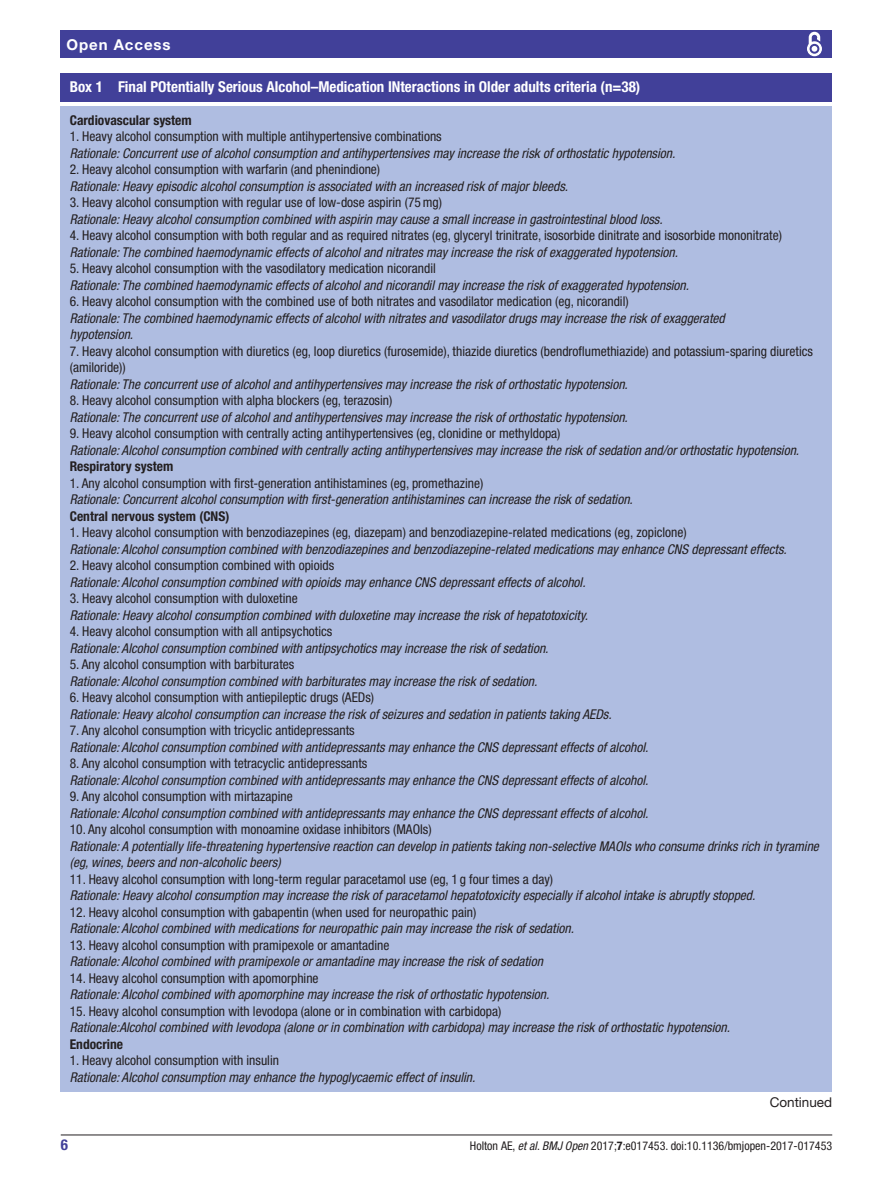
<style>
.page{position:relative;width:893px;height:1191px;background:#fff}
.page>*{position:absolute;margin:0;border:0;box-sizing:border-box;transform-origin:0 0}
.t1{font:700 condensed 15px "Helvetica Neue LT Std";color:#fff}
.t2{font:700 15px "Helvetica Neue LT Std";letter-spacing:.065em;color:#fff}
.t3{font:700 condensed 15px "Helvetica Neue LT Std";color:#414099}
.t4{font:italic condensed 13.5px/16.5px "Helvetica Neue LT Std";color:#231f20}
.t5{font:condensed 13.5px/16.5px "Helvetica Neue LT Std";color:#231f20}
.t6{font:700 condensed 13.5px "Helvetica Neue LT Std";color:#231f20}
.t7{font:13.5px "Helvetica Neue LT Std";color:#231f20}
.t8{font:condensed 12px "Helvetica Neue LT Std";color:#231f20}
.s1{font-style:italic}
.s2{font-weight:700}
</style>
<div class="page">
<hr style="left:61px;top:1134px;width:771px;height:1px;background:#231f20">
<div style="left:61px;top:31px;width:771px;height:27px;background:#414099"></div>
<svg style="left:807px;top:31px;width:15px;height:26px"></svg>
<div style="left:61px;top:73px;width:771px;height:28px;background:#414099"></div>
<div style="left:61px;top:106px;width:771px;height:985px;background:#afbde1"></div>
<p class="t2" style="left:66px;top:35px;width:106px">Open Access</p>
<p class="t1" style="left:70px;top:78px;width:572px">Box 1 Final POtentially Serious Alcohol–Medication INteractions in Older adults criteria (n=38)</p>
<p class="t6" style="left:70px;top:112px;width:124px">Cardiovascular system</p>
<p class="t5" style="left:70px;top:128px;width:373px">1. Heavy alcohol consumption with multiple antihypertensive combinations</p>
<p class="t4" style="left:70px;top:145px;width:607px">Rationale: Concurrent use of alcohol consumption and antihypertensives may increase the risk of orthostatic hypotension.</p>
<p class="t5" style="left:70px;top:161px;width:312px">2. Heavy alcohol consumption with warfarin (and phenindione)</p>
<p class="t4" style="left:70px;top:178px;width:500px">Rationale: Heavy episodic alcohol consumption is associated with an increased risk of major bleeds.</p>
<p class="t5" style="left:70px;top:194px;width:374px">3. Heavy alcohol consumption with regular use of low-dose aspirin (75mg)</p>
<p class="t4" style="left:70px;top:211px;width:594px">Rationale: Heavy alcohol consumption combined with aspirin may cause a small increase in gastrointestinal blood loss.</p>
<p class="t5" style="left:70px;top:227px;width:714px">4. Heavy alcohol consumption with both regular and as required nitrates (eg, glyceryl trinitrate, isosorbide dinitrate and isosorbide mononitrate)</p>
<p class="t4" style="left:70px;top:244px;width:610px">Rationale: The combined haemodynamic effects of alcohol and nitrates may increase the risk of exaggerated hypotension.</p>
<p class="t5" style="left:70px;top:260px;width:368px">5. Heavy alcohol consumption with the vasodilatory medication nicorandil</p>
<p class="t4" style="left:70px;top:277px;width:621px">Rationale: The combined haemodynamic effects of alcohol and nicorandil may increase the risk of exaggerated hypotension.</p>
<p class="t5" style="left:70px;top:293px;width:560px">6. Heavy alcohol consumption with the combined use of both nitrates and vasodilator medication (eg, nicorandil)</p>
<p class="t4" style="left:70px;top:310px;width:657px">Rationale: The combined haemodynamic effects of alcohol with nitrates and vasodilator drugs may increase the risk of exaggerated hypotension.</p>
<p class="t5" style="left:70px;top:342px;width:745px">7. Heavy alcohol consumption with diuretics (eg, loop diuretics (furosemide), thiazide diuretics (bendroflumethiazide) and potassium-sparing diuretics (amiloride))</p>
<p class="t4" style="left:70px;top:376px;width:560px">Rationale: The concurrent use of alcohol and antihypertensives may increase the risk of orthostatic hypotension.</p>
<p class="t5" style="left:70px;top:392px;width:324px">8. Heavy alcohol consumption with alpha blockers (eg, terazosin)</p>
<p class="t4" style="left:70px;top:409px;width:560px">Rationale: The concurrent use of alcohol and antihypertensives may increase the risk of orthostatic hypotension.</p>
<p class="t5" style="left:70px;top:425px;width:492px">9. Heavy alcohol consumption with centrally acting antihypertensives (eg, clonidine or methyldopa)</p>
<p class="t4" style="left:70px;top:442px;width:731px">Rationale: Alcohol consumption combined with centrally acting antihypertensives may increase the risk of sedation and/or orthostatic hypotension.</p>
<p class="t6" style="left:70px;top:458px;width:105px">Respiratory system</p>
<p class="t5" style="left:70px;top:474px;width:415px">1. Any alcohol consumption with first-generation antihistamines (eg, promethazine)</p>
<p class="t4" style="left:70px;top:491px;width:565px">Rationale: Concurrent alcohol consumption with first-generation antihistamines can increase the risk of sedation.</p>
<p class="t6" style="left:70px;top:508px;width:161px">Central nervous system (CNS)</p>
<p class="t5" style="left:70px;top:524px;width:618px">1. Heavy alcohol consumption with benzodiazepines (eg, diazepam) and benzodiazepine-related medications (eg, zopiclone)</p>
<p class="t4" style="left:70px;top:541px;width:719px">Rationale: Alcohol consumption combined with benzodiazepines and benzodiazepine-related medications may enhance CNS depressant effects.</p>
<p class="t5" style="left:70px;top:557px;width:266px">2. Heavy alcohol consumption combined with opioids</p>
<p class="t4" style="left:70px;top:574px;width:517px">Rationale: Alcohol consumption combined with opioids may enhance CNS depressant effects of alcohol.</p>
<p class="t5" style="left:70px;top:590px;width:229px">3. Heavy alcohol consumption with duloxetine</p>
<p class="t4" style="left:70px;top:607px;width:520px">Rationale: Heavy alcohol consumption combined with duloxetine may increase the risk of hepatotoxicity.</p>
<p class="t5" style="left:70px;top:623px;width:264px">4. Heavy alcohol consumption with all antipsychotics</p>
<p class="t4" style="left:70px;top:640px;width:480px">Rationale: Alcohol consumption combined with antipsychotics may increase the risk of sedation.</p>
<p class="t5" style="left:70px;top:656px;width:226px">5. Any alcohol consumption with barbiturates</p>
<p class="t4" style="left:70px;top:673px;width:469px">Rationale: Alcohol consumption combined with barbiturates may increase the risk of sedation.</p>
<p class="t5" style="left:70px;top:689px;width:306px">6. Heavy alcohol consumption with antiepileptic drugs (AEDs)</p>
<p class="t4" style="left:70px;top:706px;width:543px">Rationale: Heavy alcohol consumption can increase the risk of seizures and sedation in patients taking AEDs.</p>
<p class="t5" style="left:70px;top:722px;width:286px">7. Any alcohol consumption with tricyclic antidepressants</p>
<p class="t4" style="left:70px;top:739px;width:580px">Rationale: Alcohol consumption combined with antidepressants may enhance the CNS depressant effects of alcohol.</p>
<p class="t5" style="left:70px;top:755px;width:299px">8. Any alcohol consumption with tetracyclic antidepressants</p>
<p class="t4" style="left:70px;top:772px;width:580px">Rationale: Alcohol consumption combined with antidepressants may enhance the CNS depressant effects of alcohol.</p>
<p class="t5" style="left:70px;top:788px;width:225px">9. Any alcohol consumption with mirtazapine</p>
<p class="t4" style="left:70px;top:805px;width:580px">Rationale: Alcohol consumption combined with antidepressants may enhance the CNS depressant effects of alcohol.</p>
<p class="t5" style="left:70px;top:821px;width:363px">10. Any alcohol consumption with monoamine oxidase inhibitors (MAOIs)</p>
<p class="t4" style="left:70px;top:838px;width:751px">Rationale: A potentially life-threatening hypertensive reaction can develop in patients taking non-selective MAOIs who consume drinks rich in tyramine (eg, wines, beers and non-alcoholic beers)</p>
<p class="t5" style="left:70px;top:870px;width:485px">11. Heavy alcohol consumption with long-term regular paracetamol use (eg, 1 g four times a day)</p>
<p class="t4" style="left:70px;top:887px;width:687px">Rationale: Heavy alcohol consumption may increase the risk of paracetamol hepatotoxicity especially if alcohol intake is abruptly stopped.</p>
<p class="t5" style="left:70px;top:903px;width:408px">12. Heavy alcohol consumption with gabapentin (when used for neuropathic pain)</p>
<p class="t4" style="left:70px;top:920px;width:506px">Rationale: Alcohol combined with medications for neuropathic pain may increase the risk of sedation.</p>
<p class="t5" style="left:70px;top:936px;width:321px">13. Heavy alcohol consumption with pramipexole or amantadine</p>
<p class="t4" style="left:70px;top:953px;width:475px">Rationale: Alcohol combined with pramipexole or amantadine may increase the risk of sedation</p>
<p class="t5" style="left:70px;top:969px;width:250px">14. Heavy alcohol consumption with apomorphine</p>
<p class="t4" style="left:70px;top:986px;width:481px">Rationale: Alcohol combined with apomorphine may increase the risk of orthostatic hypotension.</p>
<p class="t5" style="left:70px;top:1002px;width:433px">15. Heavy alcohol consumption with levodopa (alone or in combination with carbidopa)</p>
<p class="t4" style="left:70px;top:1019px;width:662px">Rationale:Alcohol combined with levodopa (alone or in combination with carbidopa) may increase the risk of orthostatic hypotension.</p>
<p class="t6" style="left:70px;top:1035px;width:55px">Endocrine</p>
<p class="t5" style="left:70px;top:1052px;width:211px">1. Heavy alcohol consumption with insulin</p>
<p class="t4" style="left:70px;top:1069px;width:407px">Rationale: Alcohol consumption may enhance the hypoglycaemic effect of insulin.</p>
<p class="t7" style="left:770px;top:1094px;width:64px">Continued</p>
<p class="t3" style="left:61px;top:1135px;width:9px">6</p>
<p class="t8" style="left:470px;top:1138px;width:364px">Holton AE, <span class="s1">et al</span>. <span class="s1">BMJ Open</span> 2017;<span class="s2">7</span>:e017453. doi:10.1136/bmjopen-2017-017453</p>
</div>
